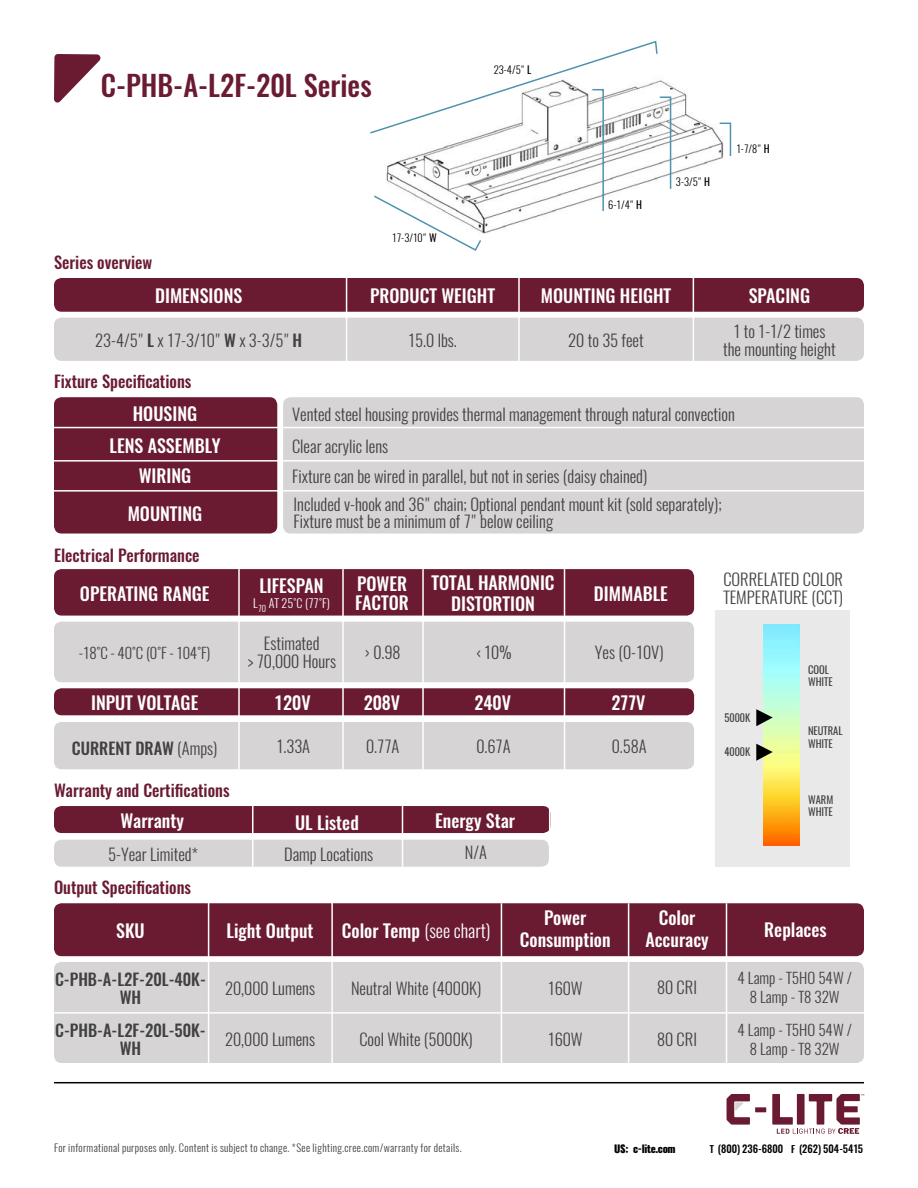
<style>
.page{position:relative;width:918px;height:1188px;background:#fff}
.page>*{position:absolute;margin:0;border:0;box-sizing:border-box;transform-origin:0 0}
.t1{font:500 28.5px "Oswald";color:#6a1b32}
.t2{font:500 18px/21.6px "Oswald";color:#fff;text-align:center}
.t3{font:300 18px "Oswald";color:#fff}
.t4{font:300 16.5px/18px "Oswald";color:#414042}
.t5{font:500 16.5px "Oswald";color:#6a1b32}
.t6{font:500 16.5px/18px "Oswald";color:#414042;text-align:center}
.t7{font:300 15px/19.5px "Oswald";color:#414042;text-align:center}
.t8{font:300 12px "Oswald";color:#fff}
.t9{font:300 10.5px "Oswald";letter-spacing:.03em;color:#414042}
.t10{font:10.5px/12.6px "Oswald";color:#414042}
.t11{font:300 10.5px "Oswald";color:#000}
.t12{font:500 10.5px "Oswald";letter-spacing:.005em;color:#000}
.t13{font:800 10.5px "Oswald";letter-spacing:-.03em;color:#000}
.s1{font-weight:400}
.s2{font-weight:500}
.s3{font-weight:300}
.s4{font-size:9.75px}
</style>
<div class="page">
<svg style="left:54px;top:54px;width:47px;height:49px"></svg>
<hr style="left:54px;top:1082px;width:810px;height:1px;background:#000">
<div style="left:283px;top:397px;width:581px;height:137px;background:#d6d4d4;border-radius:8px"></div>
<div style="left:54px;top:397px;width:223px;height:137px;background:#6a1b32;border-radius:8px"></div>
<div style="left:54px;top:318px;width:810px;height:43px;background:#d6d4d4;border-radius:8px"></div>
<div style="left:54px;top:278px;width:810px;height:34px;background:#6a1b32;border-radius:8px"></div>
<hr style="left:346px;top:278px;width:1px;height:83px;background:#fff">
<hr style="left:518px;top:278px;width:2px;height:83px;background:#fff">
<hr style="left:693px;top:278px;width:1px;height:83px;background:#fff">
<hr style="left:54px;top:427px;width:810px;height:1px;background:#fff">
<hr style="left:54px;top:460px;width:810px;height:2px;background:#fff">
<hr style="left:54px;top:490px;width:810px;height:2px;background:#fff">
<svg style="left:727px;top:1094px;width:39px;height:31px"></svg>
<svg style="left:772px;top:1094px;width:92px;height:39px"></svg>
<div style="left:54px;top:840px;width:495px;height:27px;background:#d6d4d4;border-radius:8px"></div>
<div style="left:54px;top:806px;width:496px;height:27px;background:#6a1b32;border-radius:8px"></div>
<hr style="left:549px;top:806px;width:1px;height:61px;background:#fff">
<hr style="left:402px;top:806px;width:1px;height:61px;background:#fff">
<hr style="left:252px;top:806px;width:1px;height:61px;background:#fff">
<div style="left:54px;top:722px;width:640px;height:47px;background:#d6d4d4;border-radius:8px"></div>
<div style="left:54px;top:688px;width:640px;height:27px;background:#6a1b32;border-radius:8px"></div>
<div style="left:54px;top:622px;width:640px;height:60px;background:#d6d4d4;border-radius:8px"></div>
<div style="left:54px;top:569px;width:640px;height:47px;background:#6a1b32;border-radius:8px"></div>
<hr style="left:564px;top:569px;width:1px;height:200px;background:#fff">
<hr style="left:422px;top:569px;width:2px;height:200px;background:#fff">
<hr style="left:342px;top:569px;width:2px;height:200px;background:#fff">
<div style="left:54px;top:962px;width:810px;height:101px;background:#d6d4d4;border-radius:8px"></div>
<div style="left:54px;top:903px;width:810px;height:53px;background:#6a1b32;border-radius:8px"></div>
<hr style="left:54px;top:1012px;width:810px;height:2px;background:#fff">
<hr style="left:208px;top:900px;width:1px;height:181px;background:#fff">
<hr style="left:331px;top:900px;width:2px;height:181px;background:#fff">
<hr style="left:501px;top:903px;width:1px;height:178px;background:#fff">
<hr style="left:628px;top:903px;width:1px;height:178px;background:#fff">
<hr style="left:726px;top:903px;width:1px;height:178px;background:#fff">
<div style="left:715px;top:610px;width:134px;height:257px;background:#e9e9ea"></div>
<img style="left:763px;top:625px;width:37px;height:220px">
<svg style="left:756px;top:709px;width:17px;height:17px"></svg>
<hr style="left:238px;top:569px;width:2px;height:200px;background:#fff">
<svg style="left:756px;top:744px;width:17px;height:17px"></svg>
<img style="left:672px;top:84px;width:51px;height:91px">
<svg style="left:718px;top:122px;width:14px;height:36px"></svg>
<svg style="left:370px;top:40px;width:302px;height:211px"></svg>
<h1 class="t1" style="left:101px;top:66px;width:272px">C-PHB-A-L2F-20L Series</h1>
<p class="t5" style="left:54px;top:251px;width:100px">Series overview</p>
<p class="t11" style="left:392px;top:230px;width:46px">17-3/10" <span class="s1">W</span></p>
<p class="t11" style="left:494px;top:63px;width:39px">23-4/5" <span class="s1">L</span></p>
<p class="t11" style="left:608px;top:197px;width:35px">6-1/4" <span class="s1">H</span></p>
<p class="t11" style="left:676px;top:175px;width:36px">3-3/5" <span class="s1">H</span></p>
<p class="t11" style="left:736px;top:142px;width:35px">1-7/8" <span class="s1">H</span></p>
<p class="t2" style="left:155px;top:285px;width:89px">DIMENSIONS</p>
<p class="t4" style="left:95px;top:331px;width:208px">23-4/5" <span class="s2">L</span> x 17-3/10" <span class="s2">W</span> x 3-3/5" <span class="s2">H</span></p>
<p class="t5" style="left:54px;top:370px;width:139px">Fixture Specifications</p>
<p class="t2" style="left:370px;top:285px;width:126px">PRODUCT WEIGHT</p>
<p class="t2" style="left:541px;top:285px;width:132px">MOUNTING HEIGHT</p>
<p class="t2" style="left:749px;top:285px;width:63px">SPACING</p>
<p class="t4" style="left:408px;top:331px;width:50px">15.0 lbs.</p>
<p class="t4" style="left:568px;top:331px;width:77px">20 to 35 feet</p>
<p class="t4" style="left:723px;top:322px;width:114px;text-align:center">1 to 1-1/2 times the mounting height</p>
<p class="t2" style="left:133px;top:403px;width:66px">HOUSING</p>
<p class="t2" style="left:109px;top:435px;width:113px">LENS ASSEMBLY</p>
<p class="t2" style="left:128px;top:458px;width:76px;line-height:37.5px">WIRING<br>MOUNTING</p>
<p class="t5" style="left:54px;top:543px;width:147px">Electrical Performance</p>
<p class="t4" style="left:292px;top:398px;width:444px;line-height:32.2px">Vented steel housing provides thermal management through natural convection<br>Clear acrylic lens</p>
<p class="t4" style="left:292px;top:468px;width:357px">Fixture can be wired in parallel, but not in series (daisy chained)</p>
<p class="t4" style="left:294px;top:496px;width:430px;line-height:17.2px">Included v-hook and 36" chain; Optional pendant mount kit (sold separately);<br>Fixture must be a minimum of 7" below ceiling</p>
<p class="t4" style="left:723px;top:570px;width:121px">CORRELATED COLOR</p>
<p class="t2" style="left:432px;top:572px;width:125px">TOTAL HARMONIC<br>DISTORTION</p>
<p class="t2" style="left:355px;top:574px;width:55px;line-height:19.5px;text-align:left">POWER<br>FACTOR</p>
<p class="t2" style="left:259px;top:575px;width:66px">LIFESPAN</p>
<p class="t8" style="left:253px;top:595px;width:78px">L<sub>70</sub> AT 25˚C (77˚F)</p>
<p class="t2" style="left:70px;top:580px;width:151px">OPERATING MINIMUM</p>
<p class="t2" style="left:80px;top:583px;width:131px">OPERATING RANGE</p>
<p class="t4" style="left:723px;top:588px;width:121px">TEMPERATURE (CCT)</p>
<p class="t2" style="left:594px;top:583px;width:75px">DIMMABLE</p>
<p class="t7" style="left:79px;top:643px;width:133px">-18˚C - 40˚C (0˚F - 104˚F)</p>
<p class="t4" style="left:247px;top:635px;width:90px;text-align:center">Estimated<br>&gt; 70,000 Hours</p>
<p class="t4" style="left:365px;top:644px;width:37px">› 0.98</p>
<p class="t4" style="left:476px;top:644px;width:37px">‹ 10%</p>
<p class="t4" style="left:595px;top:644px;width:70px">Yes (0-10V)</p>
<p class="t10" style="left:808px;top:663px;width:26px">COOL<br>WHITE</p>
<p class="t2" style="left:91px;top:689px;width:109px">INPUT VOLTAGE</p>
<p class="t2" style="left:91px;top:692px;width:109px">INPUT VOLTAGE</p>
<p class="t2" style="left:274px;top:692px;width:38px">120V</p>
<p class="t2" style="left:364px;top:692px;width:38px">208V</p>
<p class="t2" style="left:474px;top:692px;width:38px">240V</p>
<p class="t2" style="left:612px;top:692px;width:35px">277V</p>
<p class="t10" style="left:725px;top:711px;width:27px">5000K</p>
<p class="t6" style="left:72px;top:739px;width:147px">CURRENT DRAW <span class="s3">(Amps)</span></p>
<p class="t4" style="left:276px;top:737px;width:35px">1.33A</p>
<p class="t4" style="left:366px;top:737px;width:35px">0.77A</p>
<p class="t4" style="left:476px;top:737px;width:36px">0.67A</p>
<p class="t4" style="left:612px;top:737px;width:36px">0.58A</p>
<p class="t10" style="left:724px;top:746px;width:27px">4000K</p>
<p class="t10" style="left:808px;top:724px;width:36px">NEUTRAL<br>WHITE</p>
<p class="t5" style="left:54px;top:779px;width:177px">Warranty and Certifications</p>
<p class="t2" style="left:121px;top:810px;width:65px">Warranty</p>
<p class="t2" style="left:295px;top:812px;width:65px">UL Listed</p>
<p class="t2" style="left:435px;top:810px;width:81px">Energy Star</p>
<p class="t10" style="left:808px;top:793px;width:27px">WARM<br>WHITE</p>
<p class="t4" style="left:108px;top:845px;width:91px">5-Year Limited*</p>
<p class="t4" style="left:284px;top:845px;width:91px">Damp Locations</p>
<p class="t4" style="left:465px;top:843px;width:24px">N/A</p>
<p class="t5" style="left:54px;top:876px;width:139px">Output Specifications</p>
<p class="t2" style="left:116px;top:920px;width:30px">SKU</p>
<p class="t2" style="left:227px;top:920px;width:89px">Light Output</p>
<p class="t2" style="left:645px;top:907px;width:65px">Color<br>Accuracy</p>
<p class="t2" style="left:520px;top:907px;width:92px">Power<br>Consumption</p>
<p class="t3" style="left:342px;top:919px;width:150px"><span class="s2">Color Temp</span> (see chart)</p>
<p class="t2" style="left:764px;top:919px;width:64px">Replaces</p>
<p class="t6" style="left:55px;top:970px;width:152px">C-PHB-A-L2F-20L-40K-<br>WH</p>
<p class="t6" style="left:55px;top:1021px;width:152px">C-PHB-A-L2F-20L-50K-<br>WH</p>
<p class="t4" style="left:225px;top:979px;width:91px">20,000 Lumens</p>
<p class="t4" style="left:657px;top:978px;width:41px">80 CRI</p>
<p class="t7" style="left:738px;top:968px;width:116px">4 Lamp - T5HO 54W /<br>8 Lamp - T8 32W</p>
<p class="t4" style="left:351px;top:979px;width:132px">Neutral White (4000K)</p>
<p class="t4" style="left:548px;top:979px;width:37px">160W</p>
<p class="t4" style="left:225px;top:1031px;width:91px">20,000 Lumens</p>
<p class="t4" style="left:657px;top:1030px;width:41px">80 CRI</p>
<p class="t7" style="left:738px;top:1020px;width:116px">4 Lamp - T5HO 54W /<br>8 Lamp - T8 32W</p>
<p class="t4" style="left:359px;top:1031px;width:115px">Cool White (5000K)</p>
<p class="t4" style="left:548px;top:1031px;width:37px">160W</p>
<p class="t9" style="left:54px;top:1140px;width:409px">For informational purposes only. Content is subject to change. *See lighting.cree.com/warranty for details.</p>
<p class="t13" style="left:614px;top:1142px;width:63px">US: c-lite.com</p>
<p class="t12" style="left:710px;top:1142px;width:155px"><span class="s4">T</span> (800) 236-6800 <span class="s4">F</span> (262) 504-5415</p>
</div>
